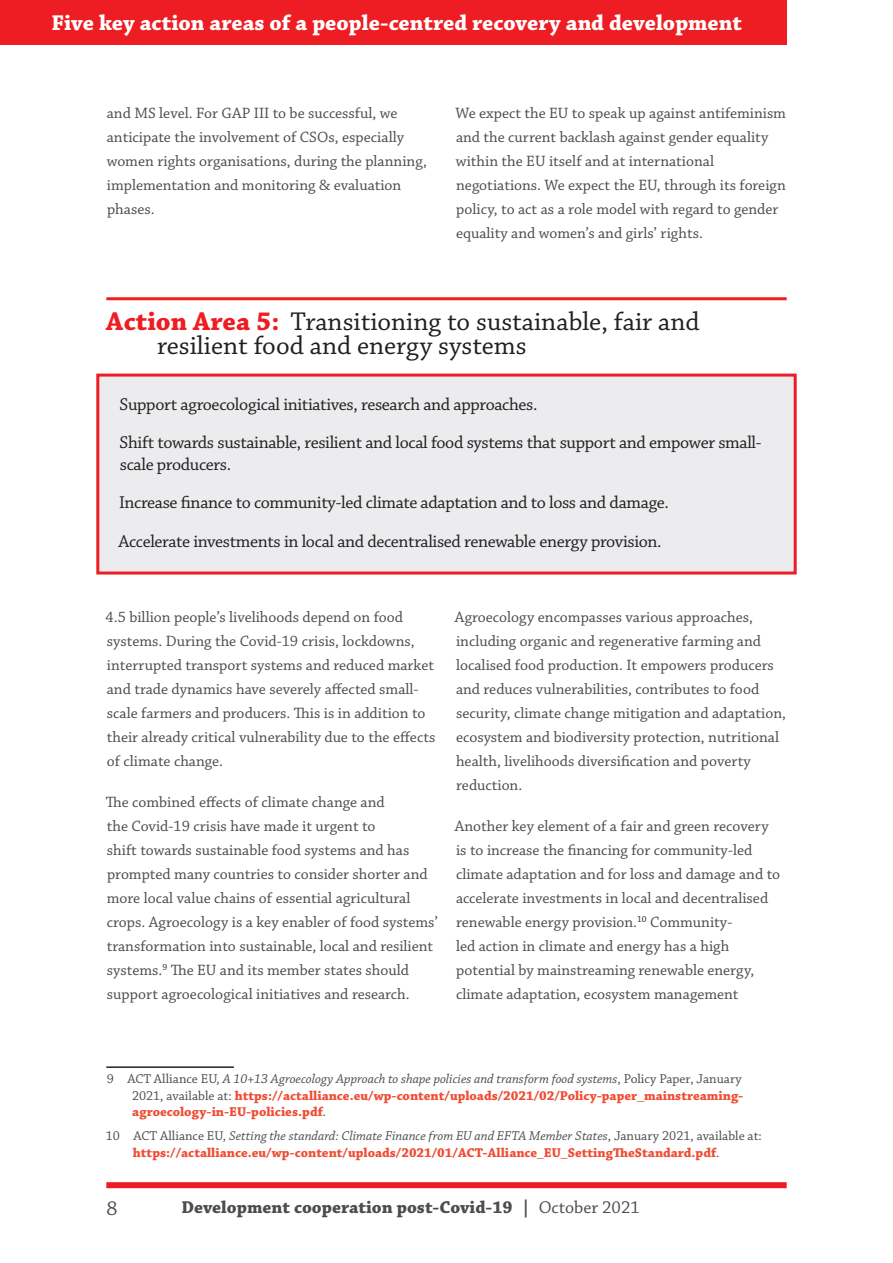
<style>
.page{position:relative;width:893px;height:1263px;background:#fff}
.page>*{position:absolute;margin:0;border:0;box-sizing:border-box;transform-origin:0 0}
.t1{font:27px/24px "Chaparral Pro";color:#231f20}
.t2{font:700 22.5px "Chaparral Pro";color:#fff}
.t3{font:21px "Chaparral Pro";color:#4b4c4d}
.Objective{font:18px/21.6px "Chaparral Pro";letter-spacing:-.02em;color:#231f20}
.t4{font:700 18px "Chaparral Pro";color:#4b4c4d}
.t5{font:15.75px/24px "Chaparral Pro";color:#4b4c4d}
.Footnote{font:700 13.5px/16.2px "Chaparral Pro";color:#ef4d35;text-align:justify}
.s1{font-weight:700;color:#ee1d23}
.s2{font-weight:400;color:#4b4c4d}
.s3{font-weight:400;font-style:italic;color:#4b4c4d}
.s4{font-weight:400}
</style>
<div class="page">
<div style="left:106px;top:1182px;width:681px;height:6px;background:#ee1d23"></div>
<div style="left:0;top:0;width:787px;height:45px;background:#ee1d23"></div>
<hr style="left:106px;top:1066px;width:128px;height:2px;background:#231f20">
<hr style="left:106px;top:297px;width:681px;height:3px;background:#ee1d23">
<div style="left:96px;top:374px;width:701px;height:200px;background:#ececee;border:3px solid #ee1d23"></div>
<h2 class="t2" style="left:52px;top:10px;width:692px">Five key action areas of a people-centred recovery and development</h2>
<p class="t5" style="left:107px;top:102px;width:322px">and MS level. For GAP III to be successful, we anticipate the involvement of CSOs, especially women rights organisations, during the planning, implementation and monitoring &amp; evaluation phases.</p>
<p class="t5" style="left:455px;top:102px;width:332px">We expect the EU to speak up against antifeminism and the current backlash against gender equality within the EU itself and at international negotiations. We expect the EU, through its foreign policy, to act as a role model with regard to gender equality and women’s and girls’ rights.</p>
<p class="t1" style="left:157px;top:311px;width:544px;text-indent:-51px"><span class="s1">Action Area 5:</span> Transitioning to sustainable, fair and resilient food and energy systems</p>
<p class="Objective" style="left:120px;top:394px;width:419px">Support agroecological initiatives, research and approaches.</p>
<p class="Objective" style="left:120px;top:432px;width:643px">Shift towards sustainable, resilient and local food systems that support and empower small&shy;scale producers.</p>
<p class="Objective" style="left:119px;top:493px;width:551px">Increase finance to community-led climate adaptation and to loss and damage.</p>
<p class="Objective" style="left:118px;top:531px;width:545px">Accelerate investments in local and decentralised renewable energy provision.</p>
<p class="t5" style="left:106px;top:606px;width:331px">4.5 billion people’s livelihoods depend on food systems. During the Covid-19 crisis, lockdowns, interrupted transport systems and reduced market and trade dynamics have severely affected small&shy;scale farmers and producers. This is in addition to their already critical vulnerability due to the effects of climate change.</p>
<p class="t5" style="left:106px;top:791px;width:334px">The combined effects of climate change and<br>the Covid-19 crisis have made it urgent to<br>shift towards sustainable food systems and has prompted many countries to consider shorter and more local value chains of essential agricultural crops. Agroecology is a key enabler of food systems’ transformation into sustainable, local and resilient systems.<sup>9</sup> The EU and its member states should support agroecological initiatives and research.</p>
<p class="t5" style="left:455px;top:606px;width:333px">Agroecology encompasses various approaches, including organic and regenerative farming and localised food production. It empowers producers and reduces vulnerabilities, contributes to food security, climate change mitigation and adaptation, ecosystem and biodiversity protection, nutritional health, livelihoods diversification and poverty reduction.</p>
<p class="t5" style="left:455px;top:815px;width:327px">Another key element of a fair and green recovery is to increase the financing for community-led climate adaptation and for loss and damage and to accelerate investments in local and decentralised renewable energy provision.<sup>10</sup> Community-<br>led action in climate and energy has a high potential by mainstreaming renewable energy, climate adaptation, ecosystem management</p>
<p class="Footnote" style="left:132px;top:1071px;width:613px;text-indent:-25px"><span class="s2">9 ACT Alliance EU,</span> <span class="s3">A 10+13 Agroecology Approach to shape policies and transform food systems</span><span class="s2">, Policy Paper, January 2021, available at:</span> https://actalliance.eu/wp-content/uploads/2021/02/Policy-paper_mainstreaming&shy;agroecology-in-EU-policies.pdf<span class="s2">.</span></p>
<p class="Footnote" style="left:133px;top:1128px;width:631px;text-indent:-27px"><span class="s2">10 ACT Alliance EU,</span> <span class="s3">Setting the standard: Climate Finance from EU and EFTA Member States</span><span class="s2">, January 2021, available at: </span>https://actalliance.eu/wp-content/uploads/2021/01/ACT-Alliance_EU_SettingTheStandard.pdf<span class="s2">.</span></p>
<h3 class="t3" style="left:107px;top:1196px;width:13px">8</h3>
<p class="t4" style="left:181px;top:1197px;width:460px">Development cooperation post-Covid-19 | <span class="s4">October 2021</span></p>
</div>
